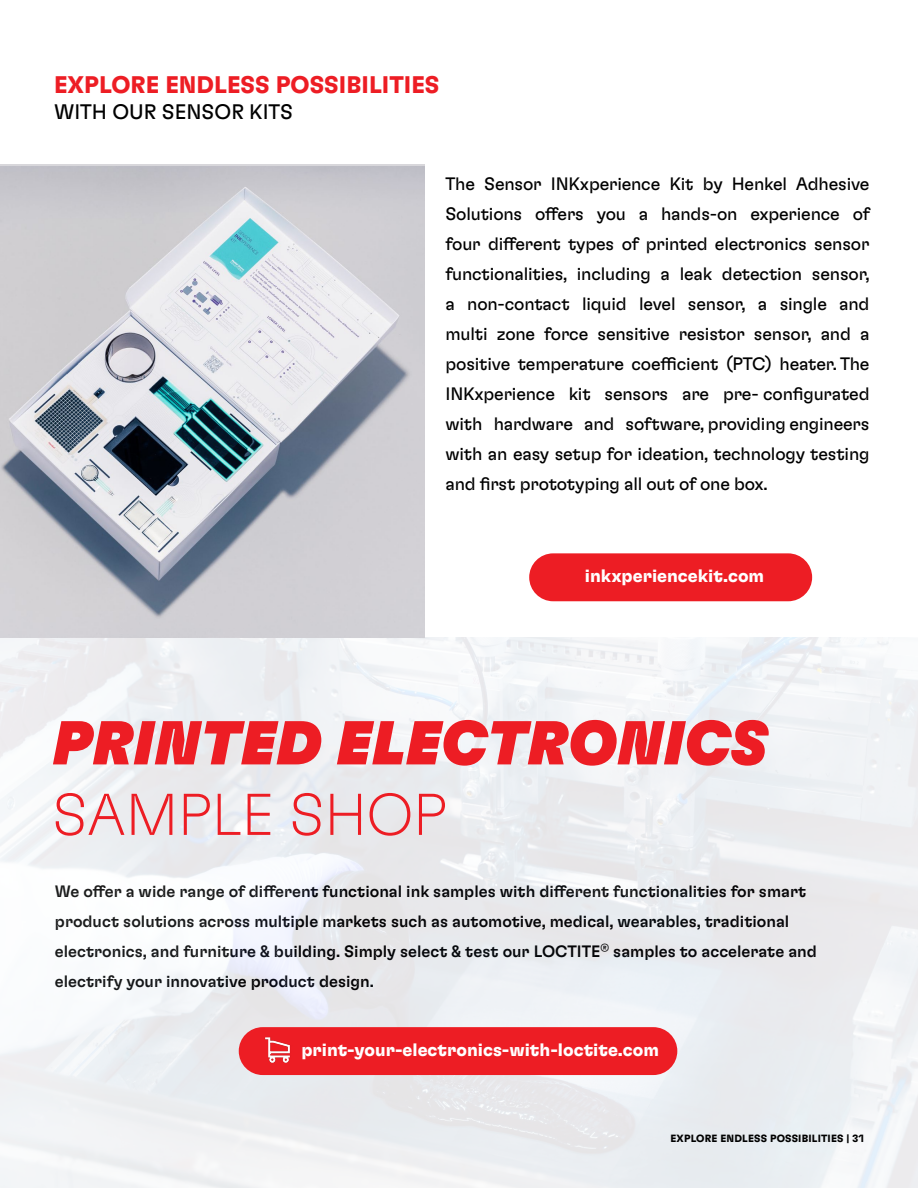
<style>
.page{position:relative;width:918px;height:1188px;background:#fff}
.page>*{position:absolute;margin:0;border:0;box-sizing:border-box;transform-origin:0 0}
.t1{font:61.8px "Henkel GT Flexa Bl It";color:#ed1d24}
.t2{font:100 58.8px "Henkel GT Flexa";color:#ed1d24}
.t3{font:700 24px "Henkel GT Flexa";color:#ed1d24}
.t4{font:21px "Henkel GT Flexa";color:#000}
.t5{font:18px/30px "Henkel GT Flexa";letter-spacing:-.01em;color:#000;text-align:justify}
.t6{font:700 18px "Henkel GT Flexa";color:#fff}
.t7{font:500 16.5px/30px "Henkel GT Flexa";color:#000}
.t8{font:700 10.5px "Henkel GT Flexa";letter-spacing:.015em;color:#000}
</style>
<div class="page">
<div style="left:529px;top:553px;width:283px;height:48px;background:#ed1d24;border-radius:24px"></div>
<img style="left:0;top:637px;width:918px;height:551px">
<div style="left:239px;top:1027px;width:438px;height:48px;background:#ed1d24;border-radius:24px"></div>
<img style="left:265px;top:1037px;width:25px;height:26px">
<img style="left:0;top:167px;width:424px;height:470px">
<h3 class="t3" style="left:54px;top:70px;width:387px">EXPLORE ENDLESS POSSIBILITIES</h3>
<p class="t4" style="left:54px;top:98px;width:241px">WITH OUR SENSOR KITS</p>
<p class="t5" style="left:446px;top:168px;width:426px">The Sensor INKxperience Kit by Henkel Adhesive Solutions offers you a hands-on experience of four different types of printed electronics sensor functionalities, including a leak detection sensor, a non-contact liquid level sensor, a single and multi zone force sensitive resistor sensor, and a positive temperature coefficient (PTC) heater. The INKxperience kit sensors are pre- configurated with hardware and software, providing engineers with an easy setup for ideation, technology testing and first prototyping all out of one box.</p>
<p class="t6" style="left:585px;top:564px;width:181px">inkxperiencekit.com</p>
<h1 class="t1" style="left:52px;top:704px;width:716px">PRINTED ELECTRONICS</h1>
<h2 class="t2" style="left:52px;top:779px;width:396px">SAMPLE SHOP</h2>
<p class="t7" style="left:55px;top:875px;width:764px">We offer a wide range of different functional ink samples with different functionalities for smart product solutions across multiple markets such as automotive, medical, wearables, traditional electronics, and furniture &amp; building. Simply select &amp; test our LOCTITE<sup>®</sup> samples to accelerate and electrify your innovative product design.</p>
<p class="t6" style="left:301px;top:1038px;width:359px">print-your-electronics-with-loctite.com</p>
<p class="t8" style="left:671px;top:1132px;width:195px">EXPLORE ENDLESS POSSIBILITIES | 31</p>
</div>
